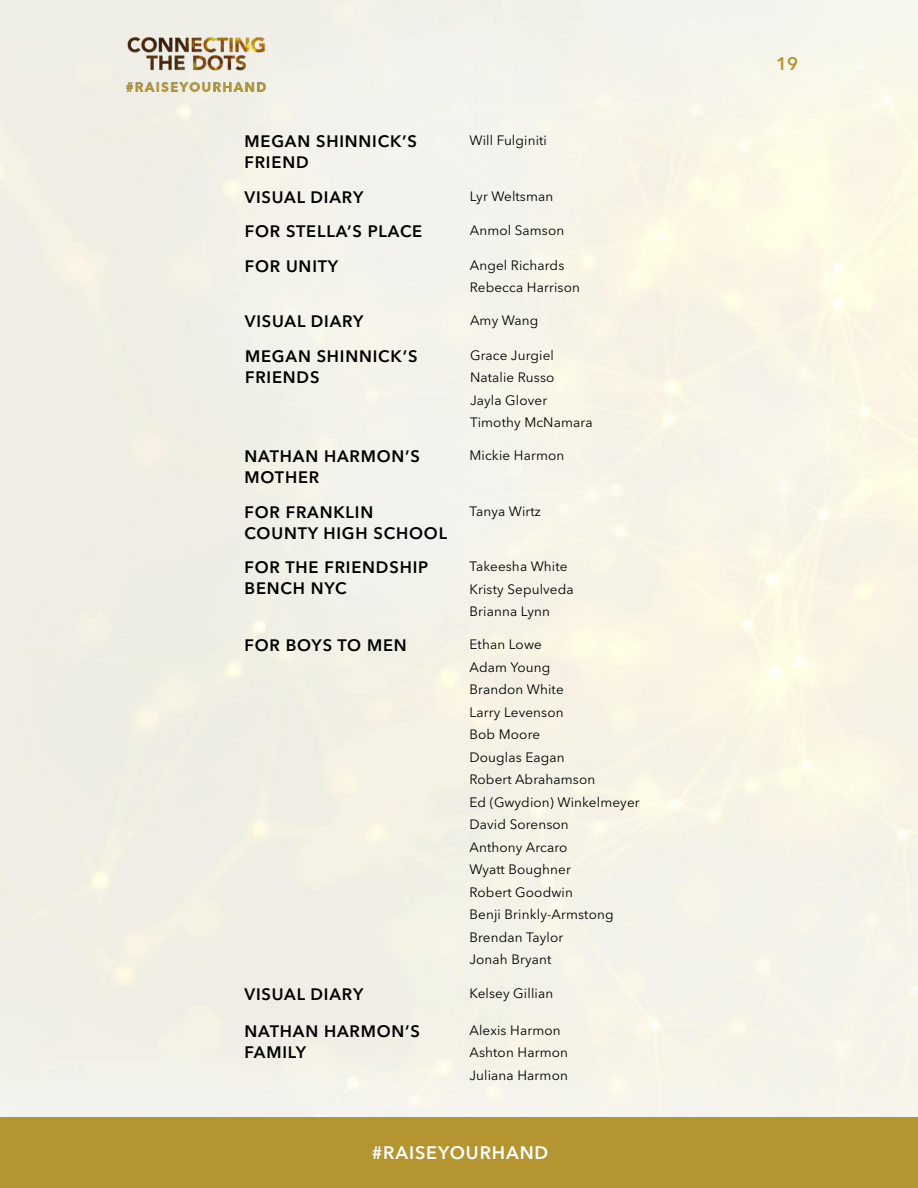
<style>
.page{position:relative;width:918px;height:1188px;background:#fff}
.page>*{position:absolute;margin:0;border:0;box-sizing:border-box;transform-origin:0 0}
.t1{font:600 18px "Avenir Next LT Pro";letter-spacing:.05em;color:#fff}
.t2{font:600 18px "Avenir Next LT Pro";color:#b5952f}
.t3{font:600 16.5px/21px "Avenir Next LT Pro";letter-spacing:.05em;color:#000}
.t4{font:13.5px/22.5px "Avenir Next LT Pro";letter-spacing:.01em;color:#000}
</style>
<div class="page">
<div style="left:0;top:0;width:918px;height:1118px;background:#f4f2e6"></div>
<img style="left:120px;top:33px;width:152px;height:61px">
<div style="left:0;top:1118px;width:918px;height:70px;background:#b5952f"></div>
<p class="t3" style="left:244px;top:131px;width:174px">MEGAN SHINNICK’S</p>
<p class="t4" style="left:470px;top:129px;width:79px">Will Fulginiti</p>
<p class="t3" style="left:244px;top:152px;width:66px">FRIEND</p>
<p class="t3" style="left:244px;top:187px;width:120px">VISUAL DIARY</p>
<p class="t4" style="left:470px;top:185px;width:85px">Lyr Weltsman</p>
<p class="t3" style="left:245px;top:221px;width:179px">FOR STELLA’S PLACE</p>
<p class="t4" style="left:470px;top:219px;width:96px">Anmol Samson</p>
<p class="t3" style="left:245px;top:256px;width:95px">FOR UNITY</p>
<p class="t4" style="left:470px;top:254px;width:96px">Angel Richards</p>
<p class="t4" style="left:470px;top:276px;width:112px">Rebecca Harrison</p>
<p class="t3" style="left:245px;top:311px;width:120px">VISUAL DIARY</p>
<p class="t4" style="left:470px;top:309px;width:70px">Amy Wang</p>
<p class="t3" style="left:245px;top:346px;width:174px">MEGAN SHINNICK’S<br>FRIENDS</p>
<p class="t4" style="left:470px;top:344px;width:85px">Grace Jurgiel</p>
<p class="t4" style="left:470px;top:366px;width:86px">Natalie Russo</p>
<p class="t4" style="left:470px;top:389px;width:79px">Jayla Glover</p>
<p class="t4" style="left:470px;top:411px;width:124px">Timothy McNamara</p>
<p class="t3" style="left:244px;top:446px;width:177px">NATHAN HARMON’S<br>MOTHER</p>
<p class="t4" style="left:470px;top:444px;width:96px">Mickie Harmon</p>
<p class="t3" style="left:244px;top:502px;width:204px">FOR FRANKLIN<br>COUNTY HIGH SCHOOL</p>
<p class="t4" style="left:470px;top:500px;width:73px">Tanya Wirtz</p>
<p class="t3" style="left:244px;top:557px;width:185px">FOR THE FRIENDSHIP<br>BENCH NYC</p>
<p class="t4" style="left:470px;top:555px;width:100px">Takeesha White</p>
<p class="t4" style="left:470px;top:578px;width:106px">Kristy Sepulveda</p>
<p class="t4" style="left:470px;top:600px;width:82px">Brianna Lynn</p>
<p class="t3" style="left:244px;top:635px;width:164px">FOR BOYS TO MEN</p>
<p class="t4" style="left:470px;top:633px;width:74px">Ethan Lowe</p>
<p class="t4" style="left:470px;top:656px;width:82px">Adam Young</p>
<p class="t4" style="left:470px;top:678px;width:96px">Brandon White</p>
<p class="t4" style="left:470px;top:701px;width:96px">Larry Levenson</p>
<p class="t4" style="left:470px;top:723px;width:72px">Bob Moore</p>
<p class="t4" style="left:470px;top:746px;width:97px">Douglas Eagan</p>
<p class="t4" style="left:470px;top:768px;width:127px">Robert Abrahamson</p>
<p class="t4" style="left:470px;top:791px;width:172px">Ed (Gwydion) Winkelmeyer</p>
<p class="t4" style="left:470px;top:813px;width:101px">David Sorenson</p>
<p class="t4" style="left:470px;top:836px;width:99px">Anthony Arcaro</p>
<p class="t4" style="left:470px;top:858px;width:103px">Wyatt Boughner</p>
<p class="t4" style="left:470px;top:881px;width:105px">Robert Goodwin</p>
<p class="t4" style="left:470px;top:903px;width:146px">Benji Brinkly-Armstong</p>
<p class="t4" style="left:470px;top:926px;width:95px">Brendan Taylor</p>
<p class="t4" style="left:470px;top:948px;width:84px">Jonah Bryant</p>
<p class="t3" style="left:244px;top:984px;width:120px">VISUAL DIARY</p>
<p class="t4" style="left:470px;top:982px;width:85px">Kelsey Gillian</p>
<p class="t3" style="left:244px;top:1021px;width:177px">NATHAN HARMON’S<br>FAMILY</p>
<p class="t4" style="left:470px;top:1019px;width:93px">Alexis Harmon</p>
<p class="t4" style="left:470px;top:1041px;width:100px">Ashton Harmon<br>Juliana Harmon</p>
<h1 class="t1" style="left:372px;top:1142px;width:178px">#RAISEYOURHAND</h1>
<h1 class="t2" style="left:776px;top:53px;width:23px">19</h1>
</div>
